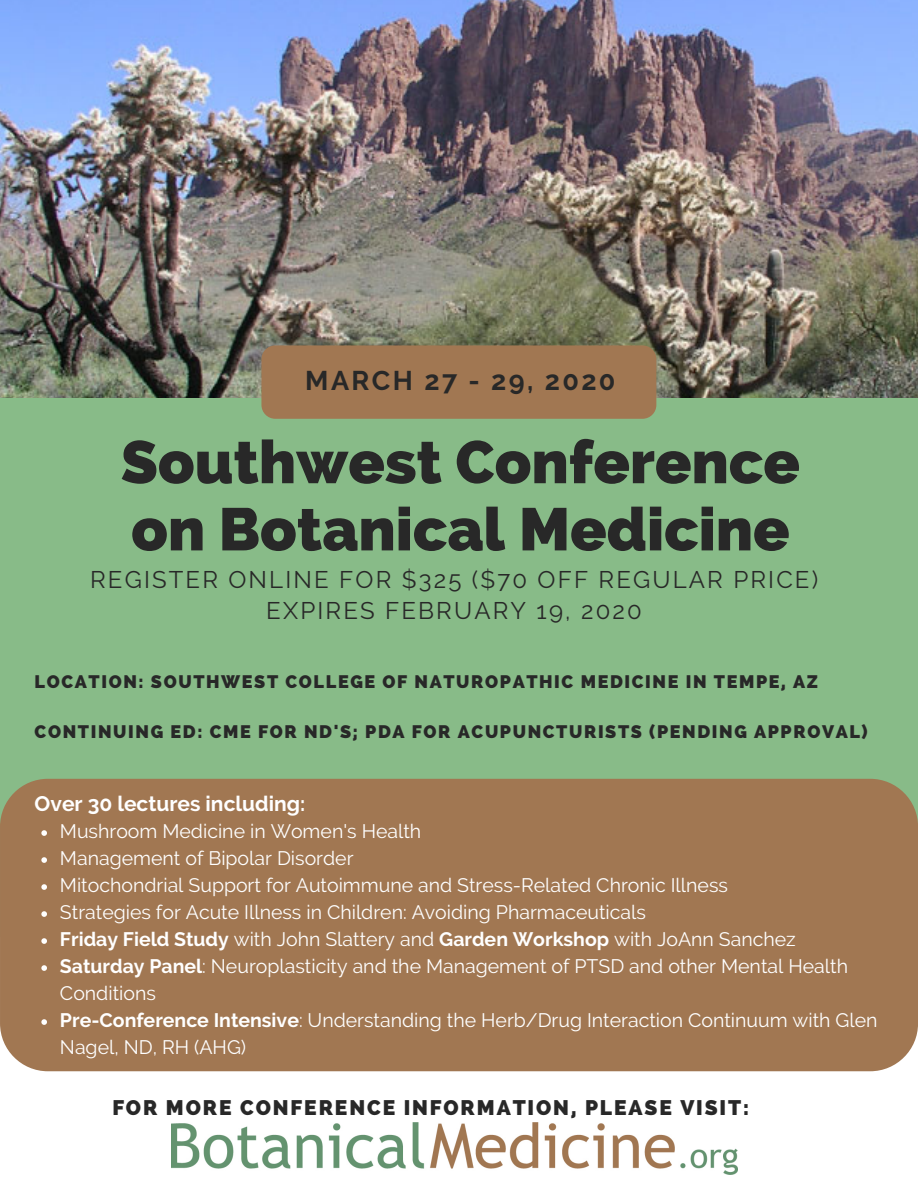
<style>
.page{position:relative;width:918px;height:1188px;background:#fff}
.page>*{position:absolute;margin:0;border:0;box-sizing:border-box;transform-origin:0 0}
.t1{font:800 60px/67.2px "Raleway";color:#282828}
.t2{font:700 27px "Raleway";letter-spacing:.09em;color:#282828}
.t3{font:24px/31.8px "Raleway";letter-spacing:.09em;color:#282828;text-align:center}
.t4{font:800 21px "Raleway";letter-spacing:.09em;color:#282828}
.t5{font:700 21px "Raleway";color:#fff}
.t6{font:19.5px/27px "Raleway";color:#fff}
.t7{font:800 18px "Raleway";letter-spacing:.09em;color:#282828}
.s1{font-weight:700}
</style>
<div class="page">
<img style="left:0;top:0;width:918px;height:398px">
<div style="left:0;top:398px;width:918px;height:750px;background:#8b8"></div>
<div style="left:0;top:937px;width:918px;height:251px;background:#fff"></div>
<div style="left:0;top:779px;width:918px;height:292px;background:#a17752;border-radius:48px"></div>
<svg style="left:41px;top:830px;width:6px;height:6px"></svg>
<svg style="left:41px;top:857px;width:6px;height:6px"></svg>
<svg style="left:41px;top:884px;width:6px;height:6px"></svg>
<svg style="left:41px;top:911px;width:6px;height:6px"></svg>
<svg style="left:41px;top:938px;width:6px;height:6px"></svg>
<svg style="left:41px;top:965px;width:6px;height:6px"></svg>
<svg style="left:41px;top:1019px;width:6px;height:6px"></svg>
<div style="left:261px;top:345px;width:395px;height:74px;background:#a17752;border-radius:14px"></div>
<img style="left:171px;top:1122px;width:566px;height:53px">
<h2 class="t2" style="left:305px;top:365px;width:312px">MARCH 27 - 29, 2020</h2>
<h1 class="t1" style="left:121px;top:428px;width:681px">Southwest Conference on Botanical Medicine</h1>
<p class="t3" style="left:90px;top:563px;width:730px">REGISTER ONLINE FOR $325 ($70 OFF REGULAR PRICE)<br>EXPIRES FEBRUARY 19, 2020</p>
<p class="t7" style="left:35px;top:671px;width:785px">LOCATION: SOUTHWEST COLLEGE OF NATUROPATHIC MEDICINE IN TEMPE, AZ</p>
<p class="t7" style="left:35px;top:721px;width:835px">CONTINUING ED: CME FOR ND'S; PDA FOR ACUPUNCTURISTS (PENDING APPROVAL)</p>
<p class="t5" style="left:35px;top:791px;width:272px">Over 30 lectures including:</p>
<p class="t6" style="left:60px;top:818px;width:819px">Mushroom Medicine in Women's Health<br>Management of Bipolar Disorder<br>Mitochondrial Support for Autoimmune and Stress-Related Chronic Illness<br>Strategies for Acute Illness in Children: Avoiding Pharmaceuticals<br><span class="s1">Friday Field Study</span> with John Slattery and <span class="s1">Garden Workshop</span> with JoAnn Sanchez <span class="s1">Saturday Panel</span>: Neuroplasticity and the Management of PTSD and other Mental Health Conditions<br><span class="s1">Pre-Conference Intensive</span>: Understanding the Herb/Drug Interaction Continuum with Glen Nagel, ND, RH (AHG)</p>
<p class="t4" style="left:112px;top:1096px;width:638px">FOR MORE CONFERENCE INFORMATION, PLEASE VISIT:</p>
</div>
